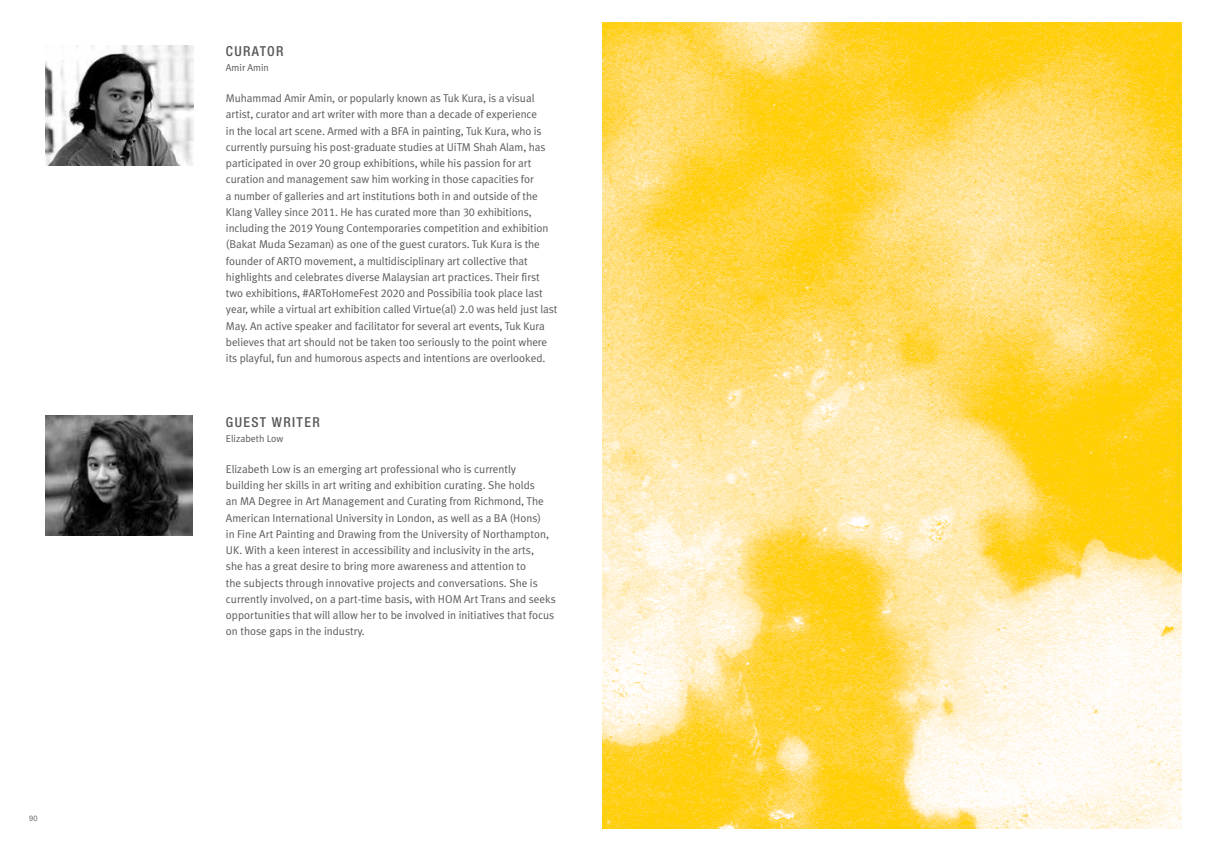
<style>
.page{position:relative;width:1205px;height:851px;background:#fff}
.page>*{position:absolute;margin:0;border:0;box-sizing:border-box;transform-origin:0 0}
.t1{font:500 condensed 13.75px "Helvetica Neue";letter-spacing:.1em;color:#58595b}
.t2{font:11.25px/16.2px "Meta Plus Lining";letter-spacing:-.005em;color:#58595b}
.t3{font:10px "Meta Plus Lining";color:#58595b}
.t4{font:7.5px "Arial";color:#6d6e71}
</style>
<div class="page">
<img style="left:45px;top:45px;width:148px;height:121px">
<img style="left:45px;top:415px;width:147px;height:120px">
<img style="left:602px;top:22px;width:580px;height:806px">
<p class="t4" style="left:29px;top:813px;width:10px">90</p>
<p class="t1" style="left:226px;top:43px;width:59px">CURATOR</p>
<p class="t3" style="left:226px;top:62px;width:45px">Amir Amin</p>
<p class="t2" style="left:226px;top:90px;width:333px">Muhammad Amir Amin, or popularly known as Tuk Kura, is a visual artist, curator and art writer with more than a decade of experience<br>in the local art scene. Armed with a BFA in painting, Tuk Kura, who is currently pursuing his post-graduate studies at UiTM Shah Alam, has participated in over 20 group exhibitions, while his passion for art curation and management saw him working in those capacities for<br>a number of galleries and art institutions both in and outside of the Klang Valley since 2011. He has curated more than 30 exhibitions, including the 2019 Young Contemporaries competition and exhibition (Bakat Muda Sezaman) as one of the guest curators. Tuk Kura is the founder of ARTO movement, a multidisciplinary art collective that highlights and celebrates diverse Malaysian art practices. Their first two exhibitions, #ARToHomeFest 2020 and Possibilia took place last year, while a virtual art exhibition called Virtue(al) 2.0 was held just last May. An active speaker and facilitator for several art events, Tuk Kura believes that art should not be taken too seriously to the point where its playful, fun and humorous aspects and intentions are overlooked.</p>
<p class="t1" style="left:226px;top:413px;width:95px">GUEST WRITER</p>
<p class="t3" style="left:226px;top:432px;width:59px">Elizabeth Low</p>
<p class="t2" style="left:226px;top:460px;width:331px">Elizabeth Low is an emerging art professional who is currently building her skills in art writing and exhibition curating. She holds<br>an MA Degree in Art Management and Curating from Richmond, The American International University in London, as well as a BA (Hons)<br>in Fine Art Painting and Drawing from the University of Northampton, UK. With a keen interest in accessibility and inclusivity in the arts,<br>she has a great desire to bring more awareness and attention to<br>the subjects through innovative projects and conversations. She is currently involved, on a part-time basis, with HOM Art Trans and seeks opportunities that will allow her to be involved in initiatives that focus on those gaps in the industry.</p>
</div>
